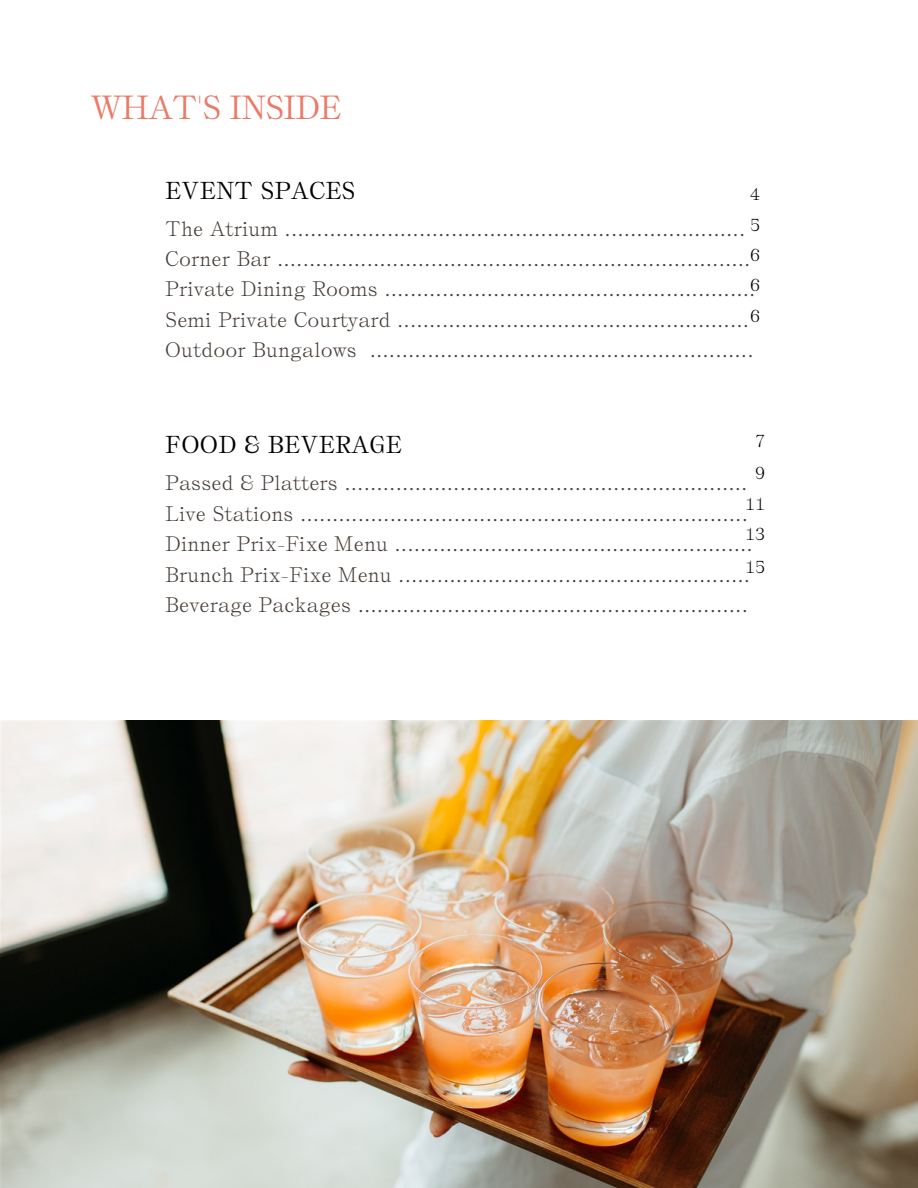
<style>
.page{position:relative;width:918px;height:1188px;background:#fff}
.page>*{position:absolute;margin:0;border:0;box-sizing:border-box;transform-origin:0 0}
.t1{font:30px "Self Modern Text";color:#eb7a67}
.t2{font:21.9px "Self Modern Text";letter-spacing:.04em;color:#000}
.t3{font:18.9px/30.5px "Self Modern";letter-spacing:.04em;color:#453c36}
.t4{font:15.6px "Self Modern";color:#000}
</style>
<div class="page">
<img style="left:0;top:721px;width:918px;height:466px">
<h1 class="t1" style="left:92px;top:90px;width:250px">WHAT'S INSIDE</h1>
<h2 class="t2" style="left:166px;top:177px;width:191px">EVENT SPACES</h2>
<h3 class="t3" style="left:166px;top:214px;width:591px">The Atrium ........................................................................<br>Corner Bar ..........................................................................<br>Private Dining Rooms ..........................................................</h3>
<p class="t3" style="left:166px;top:305px;width:585px">Semi Private Courtyard .......................................................</p>
<h3 class="t3" style="left:166px;top:335px;width:192px">Outdoor Bungalows</h3>
<p class="t4" style="left:750px;top:185px;width:11px">4</p>
<p class="t4" style="left:750px;top:215px;width:11px">5</p>
<p class="t4" style="left:750px;top:246px;width:11px">6</p>
<p class="t4" style="left:750px;top:276px;width:11px">6</p>
<h2 class="t4" style="left:750px;top:306px;width:11px">6</h2>
<p class="t3" style="left:370px;top:335px;width:385px">............................................................</p>
<h3 class="t4" style="left:755px;top:431px;width:11px">7</h3>
<p class="t4" style="left:755px;top:464px;width:11px">9</p>
<p class="t4" style="left:746px;top:494px;width:21px">11</p>
<p class="t4" style="left:746px;top:525px;width:21px">13</p>
<p class="t4" style="left:746px;top:557px;width:21px">15</p>
<p class="t2" style="left:166px;top:431px;width:237px">FOOD &amp; BEVERAGE</p>
<p class="t3" style="left:166px;top:468px;width:583px">Passed &amp; Platters ...............................................................</p>
<p class="t3" style="left:166px;top:499px;width:588px">Live Stations ......................................................................<br>Dinner Prix-Fixe Menu ........................................................<br>Brunch Prix-Fixe Menu .......................................................<br>Beverage Packages .............................................................</p>
</div>
